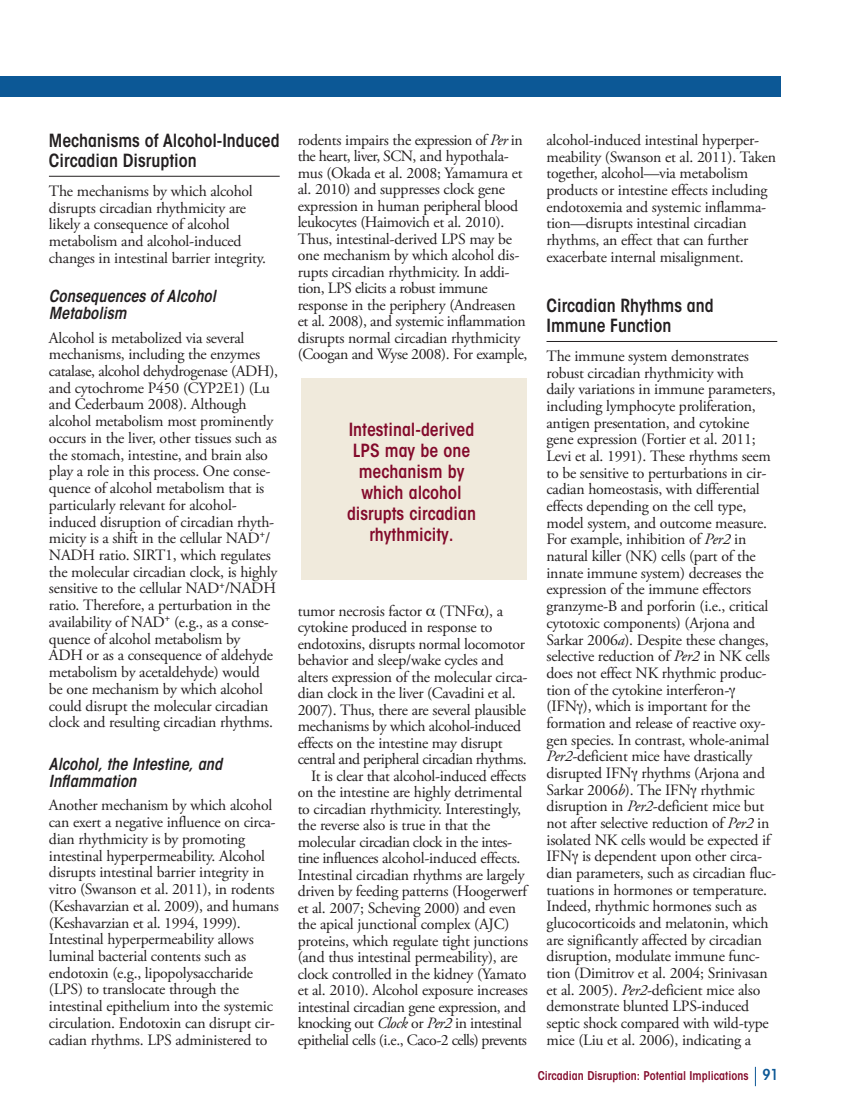
<style>
.page{position:relative;width:851px;height:1107px;background:#fff}
.page>*{position:absolute;margin:0;border:0;box-sizing:border-box;transform-origin:0 0}
.t1{font:600 condensed 18px/21px "ITC Avant Garde Std";color:#830a2b;text-align:center}
.t2{font:600 condensed 18px/20.5px "ITC Avant Garde Std";color:#231f20}
.t3{font:italic 600 condensed 16.5px/16.8px "ITC Avant Garde Std";color:#231f20}
.t4{font:15.75px/16.6px "Adobe Garamond Pro";letter-spacing:-.015em;color:#231f20}
.t5{font:15.75px "Adobe Garamond Pro";letter-spacing:-.035em;color:#231f20}
.t6{font:600 condensed 12px "ITC Avant Garde Std";color:#830a2b}
.s1{font-style:italic}
.s2{font-size:15px;color:#0c5896}
</style>
<div class="page">
<svg style="left:755px;top:1067px;width:1px;height:19px"></svg>
<hr style="left:49px;top:176px;width:231px;height:1px;background:#231f20">
<hr style="left:546px;top:341px;width:231px;height:1px;background:#231f20">
<div style="left:0;top:76px;width:780px;height:20px;background:#0c5896"></div>
<div style="left:301px;top:378px;width:225px;height:202px;background:#f0eadc"></div>
<p class="t2" style="left:49px;top:131px;width:232px">Mechanisms of Alcohol-induced<br>Circadian Disruption</p>
<p class="t4" style="left:49px;top:184px;width:218px">The mechanisms by which alcohol disrupts circadian rhythmicity are likely a consequence of alcohol metabolism and alcohol-induced changes in intestinal barrier integrity.</p>
<p class="t3" style="left:49px;top:289px;width:169px">Consequences of Alcohol<br>Metabolism</p>
<p class="t4" style="left:49px;top:331px;width:230px">Alcohol is metabolized via several mechanisms, including the enzymes catalase, alcohol dehydrogenase (ADH), and cytochrome P450 (CYP2E1) (Lu and Cederbaum 2008). Although alcohol metabolism most prominently occurs in the liver, other tissues such as the stomach, intestine, and brain also play a role in this process. One conse&shy;quence of alcohol metabolism that is particularly relevant for alcohol&shy;induced disruption of circadian rhyth&shy;micity is a shift in the cellular NAD<sup>+</sup>/ NADH ratio. SIRT1, which regulates the molecular circadian clock, is highly sensitive to the cellular NAD<sup>+</sup>/NADH ratio. Therefore, a perturbation in the availability of NAD<sup>+</sup> (e.g., as a conse&shy;quence of alcohol metabolism by ADH or as a consequence of aldehyde metabolism by acetaldehyde) would<br>be one mechanism by which alcohol could disrupt the molecular circadian clock and resulting circadian rhythms.</p>
<p class="t3" style="left:49px;top:757px;width:176px">Alcohol, the intestine, and inflammation</p>
<p class="t4" style="left:49px;top:798px;width:231px">Another mechanism by which alcohol can exert a negative influence on circa&shy;dian rhythmicity is by promoting intestinal hyperpermeability. Alcohol disrupts intestinal barrier integrity in vitro (Swanson et al. 2011), in rodents (Keshavarzian et al. 2009), and humans (Keshavarzian et al. 1994, 1999).<br>Intestinal hyperpermeability allows luminal bacterial contents such as endotoxin (e.g., lipopolysaccharide (LPS) to translocate through the intestinal epithelium into the systemic circulation. Endotoxin can disrupt cir&shy;cadian rhythms. LPS administered to</p>
<p class="t4" style="left:298px;top:133px;width:231px">rodents impairs the expression of <span class="s1">Per</span> in the heart, liver, SCN, and hypothala&shy;mus (Okada et al. 2008; Yamamura et al. 2010) and suppresses clock gene expression in human peripheral blood leukocytes (Haimovich et al. 2010).<br>Thus, intestinal-derived LPS may be one mechanism by which alcohol dis&shy;rupts circadian rhythmicity. In addi&shy;tion, LPS elicits a robust immune response in the periphery (Andreasen et al. 2008), and systemic inflammation disrupts normal circadian rhythmicity (Coogan and Wyse 2008). For example,</p>
<h1 class="t1" style="left:347px;top:420px;width:130px">intestinal-derived<br>LPS may be one mechanism by which alcohol disrupts circadian rhythmicity.</h1>
<p class="t4" style="left:298px;top:604px;width:207px">tumor necrosis factor (TNF ), a</p>
<p class="t4" style="left:298px;top:620px;width:196px">cytokine produced in response to</p>
<p class="t4" style="left:298px;top:637px;width:229px">endotoxins, disrupts normal locomotor</p>
<p class="t4" style="left:298px;top:653px;width:207px">behavior and sleep/wake cycles and</p>
<p class="t4" style="left:298px;top:670px;width:231px">alters expression of the molecular circa-</p>
<p class="t4" style="left:298px;top:686px;width:219px">dian clock in the liver (Cavadini et al.</p>
<p class="t4" style="left:298px;top:703px;width:230px">2007). Thus, there are several plausible</p>
<p class="t4" style="left:298px;top:719px;width:225px">mechanisms by which alcohol-induced</p>
<p class="t4" style="left:298px;top:736px;width:206px">effects on the intestine may disrupt</p>
<p class="t5" style="left:298px;top:753px;width:230px">central and peripheral circadian rhythms.</p>
<p class="t4" style="left:311px;top:769px;width:216px">It is clear that alcohol-induced effects</p>
<p class="t4" style="left:298px;top:785px;width:226px">on the intestine are highly detrimental</p>
<p class="t4" style="left:298px;top:802px;width:225px">to circadian rhythmicity. Interestingly,</p>
<p class="t4" style="left:298px;top:818px;width:194px">the reverse also is true in that the</p>
<p class="t5" style="left:298px;top:836px;width:216px">molecular circadian clock in the intes-</p>
<p class="t4" style="left:298px;top:851px;width:224px">tine influences alcohol-induced effects.</p>
<p class="t4" style="left:298px;top:868px;width:228px">Intestinal circadian rhythms are largely</p>
<p class="t4" style="left:298px;top:884px;width:231px">driven by feeding patterns (Hoogerwerf</p>
<p class="t4" style="left:298px;top:901px;width:220px">et al. 2007; Scheving 2000) and even</p>
<p class="t4" style="left:298px;top:917px;width:213px">the apical junctional complex (AJC)</p>
<p class="t4" style="left:298px;top:934px;width:232px">proteins, which regulate tight junctions</p>
<p class="t4" style="left:298px;top:950px;width:221px">(and thus intestinal permeability), are</p>
<p class="t4" style="left:298px;top:967px;width:230px">clock controlled in the kidney (Yamato</p>
<p class="t4" style="left:298px;top:984px;width:232px">et al. 2010). Alcohol exposure increases</p>
<p class="t4" style="left:298px;top:1000px;width:230px">intestinal circadian gene expression, and</p>
<p class="t4" style="left:298px;top:1017px;width:226px">knocking out <span class="s1">Clock</span> or <span class="s1">Per2</span> in intestinal</p>
<p class="t4" style="left:298px;top:1033px;width:231px">epithelial cells (i.e., Caco-2 cells) prevents</p>
<p class="t4" style="left:546px;top:133px;width:231px">alcohol-induced intestinal hyperper&shy;meability (Swanson et al. 2011). Taken together, alcohol—via metabolism products or intestine effects including endotoxemia and systemic inflamma&shy;tion—disrupts intestinal circadian rhythms, an effect that can further exacerbate internal misalignment.</p>
<p class="t2" style="left:546px;top:297px;width:169px">Circadian Rhythms and immune Function</p>
<p class="t4" style="left:546px;top:349px;width:231px">The immune system demonstrates robust circadian rhythmicity with<br>daily variations in immune parameters, including lymphocyte proliferation, antigen presentation, and cytokine gene expression (Fortier et al. 2011; Levi et al. 1991). These rhythms seem to be sensitive to perturbations in cir&shy;cadian homeostasis, with differential effects depending on the cell type, model system, and outcome measure.<br>For example, inhibition of <span class="s1">Per2</span> in natural killer (NK) cells (part of the innate immune system) decreases the expression of the immune effectors granzyme-B and porforin (i.e., critical cytotoxic components) (Arjona and Sarkar 2006<span class="s1">a</span>). Despite these changes, selective reduction of <span class="s1">Per2</span> in NK cells does not effect NK rhythmic produc&shy;tion of the cytokine interferon-<br>(IFN ), which is important for the formation and release of reactive oxy&shy;gen species. In contrast, whole-animal <span class="s1">Per2</span>-deficient mice have drastically disrupted IFN rhythms (Arjona and Sarkar 2006<span class="s1">b</span>). The IFN rhythmic disruption in <span class="s1">Per2</span>-deficient mice but not after selective reduction of <span class="s1">Per2</span> in isolated NK cells would be expected if IFN is dependent upon other circa&shy;dian parameters, such as circadian fluc&shy;tuations in hormones or temperature.<br>Indeed, rhythmic hormones such as glucocorticoids and melatonin, which are significantly affected by circadian disruption, modulate immune func&shy;tion (Dimitrov et al. 2004; Srinivasan et al. 2005). <span class="s1">Per2</span>-deficient mice also demonstrate blunted LPS-induced septic shock compared with wild-type mice (Liu et al. 2006), indicating a</p>
<p class="t6" style="left:537px;top:1071px;width:242px">Circadian Disruption: Potential implications <span class="s2">91</span></p>
</div>
